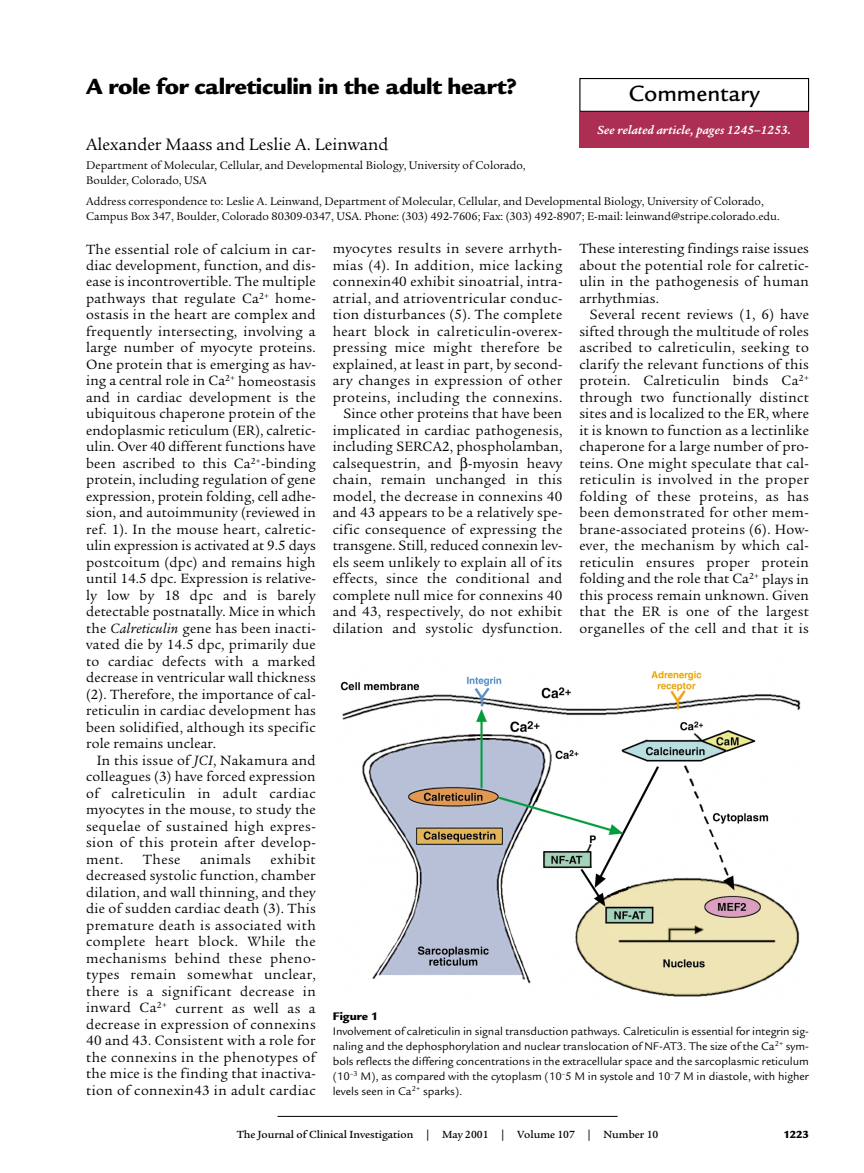
<style>
.page{position:relative;width:864px;height:1173px;background:#fff}
.page>*{position:absolute;margin:0;border:0;box-sizing:border-box;transform-origin:0 0}
.t1{font:900 24px "Legacy Sans";letter-spacing:-.02em;color:#000}
.t2{font:500 24px "Legacy Sans";color:#000}
.t3{font:18px "Legacy Serif";color:#000}
.t4{font:14.7px/16.5px "Legacy Serif";letter-spacing:.02em;color:#000;text-align:justify}
.t5{font:italic 700 12.75px "Legacy Serif";letter-spacing:.01em;color:#fff}
.t6{font:12px/15px "Legacy Sans";color:#000;text-align:justify}
.t7{font:12px/15px "Legacy Serif";color:#000}
.t8{font:900 12px "Legacy Sans";color:#000}
.t9{font:500 11.25px "Legacy Serif";color:#000}
.t10{font:900 11.25px "Legacy Sans";color:#000}
.s1{font-style:italic}
</style>
<div class="page">
<hr style="left:277px;top:1116px;width:341px;height:1px;background:#000">
<div style="left:579px;top:78px;width:230px;height:34px;border:1px solid #000"></div>
<div style="left:579px;top:112px;width:230px;height:35px;background:#ac2e52"></div>
<img style="left:340px;top:670px;width:461px;height:327px">
<h1 class="t1" style="left:86px;top:77px;width:432px">A role for calreticulin in the adult heart?</h1>
<h1 class="t2" style="left:629px;top:83px;width:133px">Commentary</h1>
<p class="t5" style="left:597px;top:125px;width:195px">See related article, pages 1245–1253.</p>
<p class="t3" style="left:86px;top:137px;width:304px">Alexander Maass and Leslie A. Leinwand</p>
<p class="t7" style="left:86px;top:158px;width:441px">Department of Molecular, Cellular, and Developmental Biology, University of Colorado,<br>Boulder, Colorado, USA</p>
<p class="t7" style="left:86px;top:195px;width:695px">Address correspondence to: Leslie A. Leinwand, Department of Molecular, Cellular, and Developmental Biology, University of Colorado,<br>Campus Box 347, Boulder, Colorado 80309-0347, USA. Phone: (303) 492-7606; Fax: (303) 492-8907; E-mail: leinwand@stripe.colorado.edu.</p>
<p class="t4" style="left:86px;top:242px;width:231px">The essential role of calcium in car&shy;diac development, function, and dis&shy;ease is incontrovertible. The multiple pathways that regulate Ca<sup>2+</sup> home&shy;ostasis in the heart are complex and frequently intersecting, involving a large number of myocyte proteins.<br>One protein that is emerging as hav&shy;ing a central role in Ca<sup>2+</sup> homeostasis and in cardiac development is the ubiquitous chaperone protein of the endoplasmic reticulum (ER), calretic&shy;ulin. Over 40 different functions have been ascribed to this Ca<sup>2+</sup>-binding protein, including regulation of gene expression, protein folding, cell adhe&shy;sion, and autoimmunity (reviewed in ref. 1). In the mouse heart, calretic&shy;ulin expression is activated at 9.5 days postcoitum (dpc) and remains high until 14.5 dpc. Expression is relative&shy;ly low by 18 dpc and is barely detectable postnatally. Mice in which the <span class="s1">Calreticulin</span> gene has been inacti&shy;vated die by 14.5 dpc, primarily due to cardiac defects with a marked decrease in ventricular wall thickness (2). Therefore, the importance of cal&shy;reticulin in cardiac development has been solidified, although its specific role remains unclear.</p>
<p class="t4" style="left:86px;top:753px;width:231px;text-indent:11px">In this issue of <span class="s1">JCI</span>, Nakamura and colleagues (3) have forced expression of calreticulin in adult cardiac myocytes in the mouse, to study the sequelae of sustained high expres&shy;sion of this protein after develop&shy;ment.</p>
<p class="t4" style="left:86px;top:852px;width:231px;text-indent:184px">exhibit decreased systolic function, chamber dilation, and wall thinning, and they die of sudden cardiac death (3). This premature death is associated with complete heart block. While the mechanisms behind these pheno&shy;types remain somewhat unclear, there is a significant decrease in inward Ca<sup>2+</sup> current as well as a decrease in expression of connexins 40 and 43. Consistent with a role for the connexins in the phenotypes of the mice is the finding that inactiva&shy;tion of connexin43 in adult cardiac</p>
<p class="t4" style="left:143px;top:852px;width:39px">These</p>
<p class="t4" style="left:200px;top:852px;width:52px">animals</p>
<p class="t4" style="left:333px;top:242px;width:231px;text-align:right">myocytes results in severe arrhyth&shy;mias (4). In addition, mice lacking connexin40 exhibit sinoatrial, intra&shy;atrial, and atrioventricular conduc&shy;tion disturbances (5). The complete heart block in calreticulin-overex&shy;pressing mice might therefore be explained, at least in part, by second&shy;ary changes in expression of other proteins, including the connexins.<br>Since other proteins that have been implicated in cardiac pathogenesis, including SERCA2, phospholamban, calsequestrin, and -myosin heavy chain, remain unchanged in this model, the decrease in connexins 40 and 43 appears to be a relatively spe&shy;cific consequence of expressing the transgene. Still, reduced connexin lev&shy;els seem unlikely to explain all of its effects, since the conditional and complete null mice for connexins 40 and 43, respectively, do not exhibit dilation and systolic dysfunction.</p>
<p class="t4" style="left:579px;top:242px;width:231px">These interesting findings raise issues about the potential role for calretic&shy;ulin in the pathogenesis of human arrhythmias.</p>
<p class="t4" style="left:579px;top:308px;width:231px;text-indent:11px">Several recent reviews (1, 6) have sifted through the multitude of roles ascribed to calreticulin, seeking to clarify the relevant functions of this protein. Calreticulin binds Ca<sup>2+ </sup>through two functionally distinct sites and is localized to the ER, where it is known to function as a lectinlike chaperone for a large number of pro&shy;teins. One might speculate that cal&shy;reticulin is involved in the proper folding of these proteins, as has been demonstrated for other mem&shy;brane-associated proteins (6). How&shy;ever, the mechanism by which cal&shy;reticulin ensures proper protein folding and the role that Ca<sup>2+</sup> plays in this process remain unknown. Given that the ER is one of the largest organelles of the cell and that it is</p>
<p class="t8" style="left:333px;top:1011px;width:47px">Figure 1</p>
<p class="t6" style="left:333px;top:1024px;width:478px">Involvement of calreticulin in signal transduction pathways. Calreticulin is essential for integrin sig&shy;naling and the dephosphorylation and nuclear translocation of NF-AT3. The size of the Ca<sup>2+</sup> sym&shy;bols reflects the differing concentrations in the extracellular space and the sarcoplasmic reticulum (10<sup>–3</sup> M), as compared with the cytoplasm (10<sup>–</sup>5 M in systole and 10<sup>–</sup>7 M in diastole, with higher levels seen in Ca<sup>2+</sup> sparks).</p>
<p class="t9" style="left:237px;top:1130px;width:423px">The Journal of Clinical Investigation | May 2001 | Volume 107 | Number 10</p>
<p class="t10" style="left:783px;top:1130px;width:27px">1223</p>
</div>
